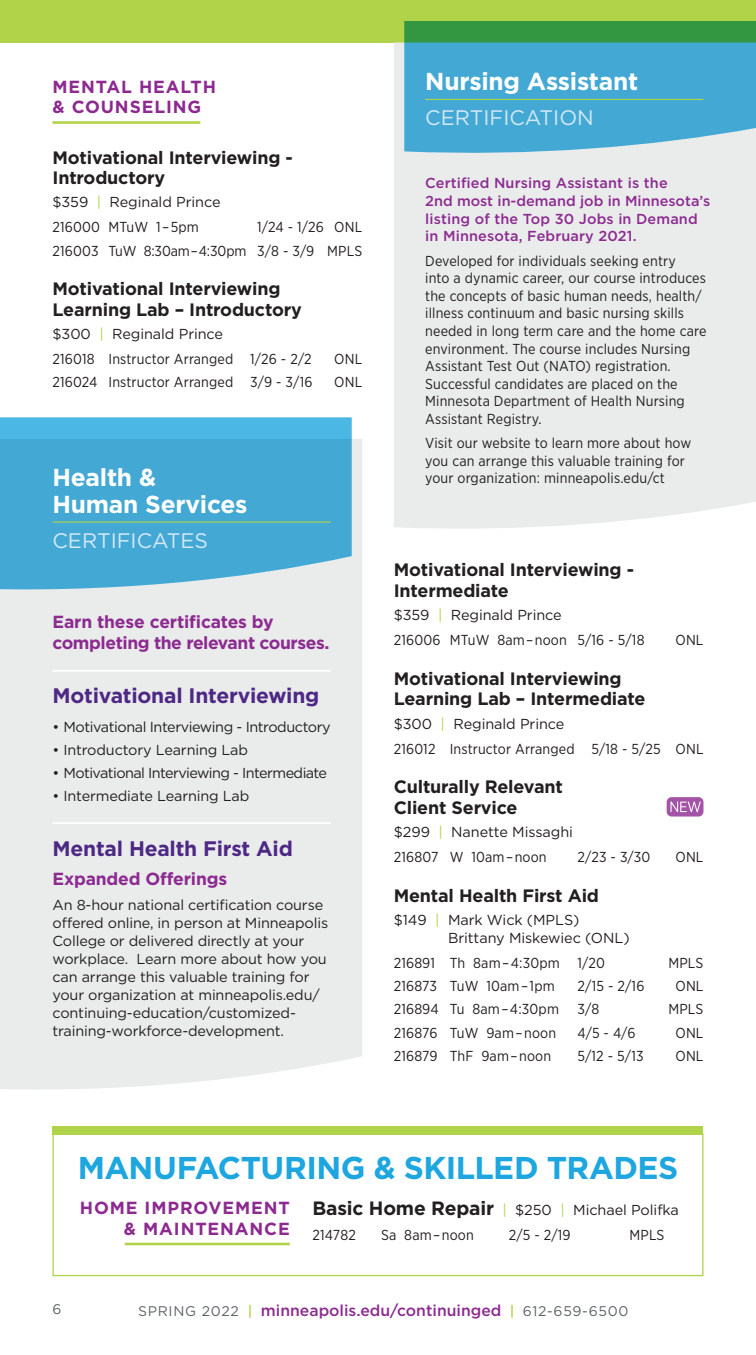
<style>
.page{position:relative;width:756px;height:1355px;background:#fff}
.page>*{position:absolute;margin:0;border:0;box-sizing:border-box;transform-origin:0 0}
.category_-_for_impor{font:700 31.5px "Gotham";letter-spacing:-.015em;color:#1da6df}
.certificate_or_serie{font:700 24.5px "Gotham";letter-spacing:-.01em;color:#fff}
.t1{font:700 21px "Gotham";letter-spacing:-.01em;color:#4d2884}
.certificate_or_serie-2{font:21px "Gotham";color:#d5e8f7}
.t2{font:700 17.85px/20.7px "Gotham";letter-spacing:-.01em;color:#231f20}
.subcategory{font:700 17.5px/21px "Gotham";letter-spacing:-.01em;color:#8c2a90}
.subcategory-2{font:700 17.5px/20.7px "Gotham";letter-spacing:.05em;color:#8c2a90}
.t3{font:500 15.75px "Gotham";color:#8c2a90}
.Class_Details{font:14.35px/17.5px "Gotham Narrow";letter-spacing:.01em;color:#231f20}
.fee_and_instructor{font:14.35px/17.8px "Gotham";letter-spacing:-.01em;color:#231f20}
.Class_Details-2{font:500 14.35px/17.8px "Gotham";letter-spacing:.01em;color:#8c2a90}
.fee_and_instructor-2{font:14.35px "Gotham";letter-spacing:-.03em;color:#231f20}
.fee_and_instructor-3{font:14.35px "Gotham";letter-spacing:-.04em;color:#231f20}
.t4{font:14px "Gotham";color:#5e6367}
.s1{color:#b1d349}
.s2{font-weight:700;font-size:19.25px}
.s3{font-weight:400;font-size:14px;color:#5e6367}
.s4{font-size:14px;color:#b1d349}
</style>
<div class="page">
<div style="left:0;top:0;width:756px;height:42px;background:#b1d349"></div>
<hr style="left:52px;top:121px;width:148px;height:3px;background:#b1d349">
<div style="left:667px;top:797px;width:36px;height:19px;background:#a354a6;border-radius:5px"></div>
<svg style="left:670px;top:801px;width:31px;height:11px"></svg>
<div style="left:394px;top:43px;width:362px;height:486px;background:#eaecec"></div>
<svg style="left:404px;top:21px;width:352px;height:134px;background:#4caabd"></svg>
<hr style="left:425px;top:99px;width:279px;height:1px;background:#b1d349">
<div style="left:0;top:439px;width:362px;height:651px;background:#eaecec"></div>
<svg style="left:0;top:417px;width:352px;height:174px;background:#4fafd7"></svg>
<hr style="left:52px;top:521px;width:279px;height:1px;background:#b1d349">
<hr style="left:52px;top:670px;width:279px;height:1px;background:#fff">
<hr style="left:52px;top:822px;width:279px;height:2px;background:#fff">
<div style="left:52px;top:1125px;width:652px;height:9px;background:#b1d349"></div>
<div style="left:52px;top:1133px;width:652px;height:143px;border:1px solid #b1d349"></div>
<hr style="left:125px;top:1242px;width:165px;height:3px;background:#b1d349">
<p class="certificate_or_serie" style="left:425px;top:65px;width:215px">Nursing Assistant</p>
<p class="certificate_or_serie-2" style="left:425px;top:104px;width:170px">CERTIFICATION</p>
<p class="subcategory-2" style="left:52px;top:76px;width:165px">MENTAL HEALTH &amp; COUNSELING</p>
<p class="t2" style="left:52px;top:147px;width:242px">Motivational Interviewing -<br>Introductory</p>
<p class="fee_and_instructor" style="left:52px;top:193px;width:170px">$359 <span class="s1">|</span> Reginald Prince</p>
<p class="Class_Details" style="left:52px;top:218px;width:148px">216000 MTuW 1 – 5pm</p>
<p class="Class_Details" style="left:257px;top:218px;width:107px">1/24 - 1/26 ONL</p>
<p class="Class_Details" style="left:52px;top:241px;width:311px">216003 TuW 8:30am – 4:30pm 3/8 - 3/9 MPLS</p>
<p class="t2" style="left:52px;top:279px;width:251px">Motivational Interviewing<br>Learning Lab – Introductory</p>
<p class="fee_and_instructor" style="left:52px;top:325px;width:172px">$300 <span class="s1">|</span> Reginald Prince</p>
<p class="Class_Details" style="left:52px;top:350px;width:261px">216018 Instructor Arranged 1/26 - 2/2</p>
<p class="Class_Details" style="left:334px;top:350px;width:29px">ONL</p>
<p class="Class_Details" style="left:52px;top:373px;width:262px">216024 Instructor Arranged 3/9 - 3/16</p>
<p class="Class_Details" style="left:334px;top:373px;width:29px">ONL</p>
<p class="Class_Details-2" style="left:425px;top:173px;width:287px">Certified Nursing Assistant is the<br>2nd most in-demand job in Minnesota’s listing of the Top 30 Jobs in Demand in Minnesota, February 2021.</p>
<p class="Class_Details" style="left:425px;top:252px;width:283px">Developed for individuals seeking entry<br>into a dynamic career, our course introduces the concepts of basic human needs, health/ illness continuum and basic nursing skills needed in long term care and the home care environment. The course includes Nursing Assistant Test Out (NATO) registration.<br>Successful candidates are placed on the Minnesota Department of Health Nursing Assistant Registry.</p>
<p class="Class_Details" style="left:425px;top:434px;width:268px">Visit our website to learn more about how you can arrange this valuable training for</p>
<p class="certificate_or_serie" style="left:52px;top:461px;width:105px">Health &amp;</p>
<p class="Class_Details" style="left:425px;top:469px;width:241px">your organization: minneapolis.edu/ct</p>
<p class="certificate_or_serie" style="left:52px;top:488px;width:197px">Human Services</p>
<p class="certificate_or_serie-2" style="left:52px;top:527px;width:157px">CERTIFICATES</p>
<p class="subcategory" style="left:52px;top:611px;width:278px">Earn these certificates by completing the relevant courses.</p>
<p class="t1" style="left:52px;top:682px;width:268px">Motivational Interviewing</p>
<p class="fee_and_instructor-2" style="left:52px;top:717px;width:280px">• Motivational Interviewing - Introductory</p>
<p class="fee_and_instructor" style="left:52px;top:740px;width:197px">• Introductory Learning Lab</p>
<p class="fee_and_instructor-3" style="left:52px;top:764px;width:276px">• Motivational Interviewing - Intermediate</p>
<p class="fee_and_instructor" style="left:52px;top:787px;width:198px">• Intermediate Learning Lab</p>
<p class="t1" style="left:52px;top:834px;width:242px">Mental Health First Aid</p>
<p class="subcategory" style="left:52px;top:868px;width:176px">Expanded Offerings</p>
<p class="fee_and_instructor" style="left:52px;top:896px;width:277px">An 8-hour national certification course offered online, in person at Minneapolis College or delivered directly at your workplace. Learn more about how you can arrange this valuable training for your organization at minneapolis.edu/ continuing-education/customized&shy;training-workforce-development.</p>
<p class="t2" style="left:394px;top:559px;width:242px">Motivational Interviewing -<br>Intermediate</p>
<p class="fee_and_instructor" style="left:394px;top:605px;width:170px">$359 <span class="s1">|</span> Reginald Prince</p>
<p class="Class_Details" style="left:394px;top:631px;width:252px">216006 MTuW 8am – noon 5/16 - 5/18</p>
<p class="Class_Details" style="left:676px;top:631px;width:29px">ONL</p>
<p class="t2" style="left:394px;top:668px;width:253px">Motivational Interviewing<br>Learning Lab – Intermediate</p>
<p class="fee_and_instructor" style="left:394px;top:714px;width:172px">$300 <span class="s1">|</span> Reginald Prince</p>
<p class="Class_Details" style="left:394px;top:739px;width:311px">216012 Instructor Arranged 5/18 - 5/25 ONL</p>
<p class="t2" style="left:394px;top:776px;width:171px">Culturally Relevant<br>Client Service</p>
<p class="fee_and_instructor" style="left:394px;top:822px;width:181px">$299 <span class="s1">|</span> Nanette Missaghi</p>
<p class="Class_Details" style="left:394px;top:848px;width:154px">216807 W 10am – noon</p>
<p class="Class_Details" style="left:577px;top:848px;width:75px">2/23 - 3/30</p>
<p class="Class_Details" style="left:676px;top:848px;width:29px">ONL</p>
<p class="t2" style="left:394px;top:885px;width:207px">Mental Health First Aid</p>
<p class="fee_and_instructor" style="left:448px;top:910px;width:183px;text-indent:-54px">$149 <span class="s1">|</span> Mark Wick (MPLS)<br>Brittany Miskewiec (ONL)</p>
<p class="Class_Details" style="left:394px;top:954px;width:213px">216891 Th 8am – 4:30pm 1/20</p>
<p class="Class_Details" style="left:668px;top:954px;width:36px">MPLS</p>
<p class="Class_Details" style="left:394px;top:977px;width:163px">216873 TuW 10am – 1pm</p>
<p class="Class_Details" style="left:577px;top:977px;width:68px">2/15 - 2/16</p>
<p class="Class_Details" style="left:676px;top:977px;width:29px">ONL</p>
<p class="Class_Details" style="left:394px;top:1000px;width:167px">216894 Tu 8am – 4:30pm</p>
<p class="Class_Details" style="left:577px;top:1000px;width:23px">3/8</p>
<p class="Class_Details" style="left:668px;top:1000px;width:36px">MPLS</p>
<p class="Class_Details" style="left:394px;top:1023px;width:164px">216876 TuW 9am – noon</p>
<p class="Class_Details" style="left:577px;top:1023px;width:60px">4/5 - 4/6</p>
<p class="Class_Details" style="left:676px;top:1023px;width:29px">ONL</p>
<p class="Class_Details" style="left:394px;top:1046px;width:159px">216879 ThF 9am – noon</p>
<p class="Class_Details" style="left:577px;top:1046px;width:68px">5/12 - 5/13</p>
<p class="Class_Details" style="left:676px;top:1046px;width:29px">ONL</p>
<p class="category_-_for_impor" style="left:78px;top:1147px;width:602px">MANUFACTURING &amp; SKILLED TRADES</p>
<p class="fee_and_instructor" style="left:313px;top:1201px;width:368px"><span class="s2">Basic Home Repair</span> <span class="s1">|</span> $250 <span class="s1">|</span> Michael Polifka</p>
<p class="Class_Details" style="left:313px;top:1226px;width:45px">214782</p>
<p class="Class_Details" style="left:381px;top:1226px;width:94px">Sa 8am – noon</p>
<p class="Class_Details" style="left:509px;top:1226px;width:63px">2/5 - 2/19</p>
<p class="Class_Details" style="left:630px;top:1226px;width:36px">MPLS</p>
<p class="subcategory-2" style="left:80px;top:1197px;width:211px;text-align:right">HOME IMPROVEMENT &amp; MAINTENANCE</p>
<p class="t4" style="left:52px;top:1299px;width:11px">6</p>
<p class="t3" style="left:138px;top:1301px;width:492px"><span class="s3">SPRING 2022</span> <span class="s4">|</span> minneapolis.edu/continuinged <span class="s4">|</span> <span class="s3">612-659-6500</span></p>
</div>
